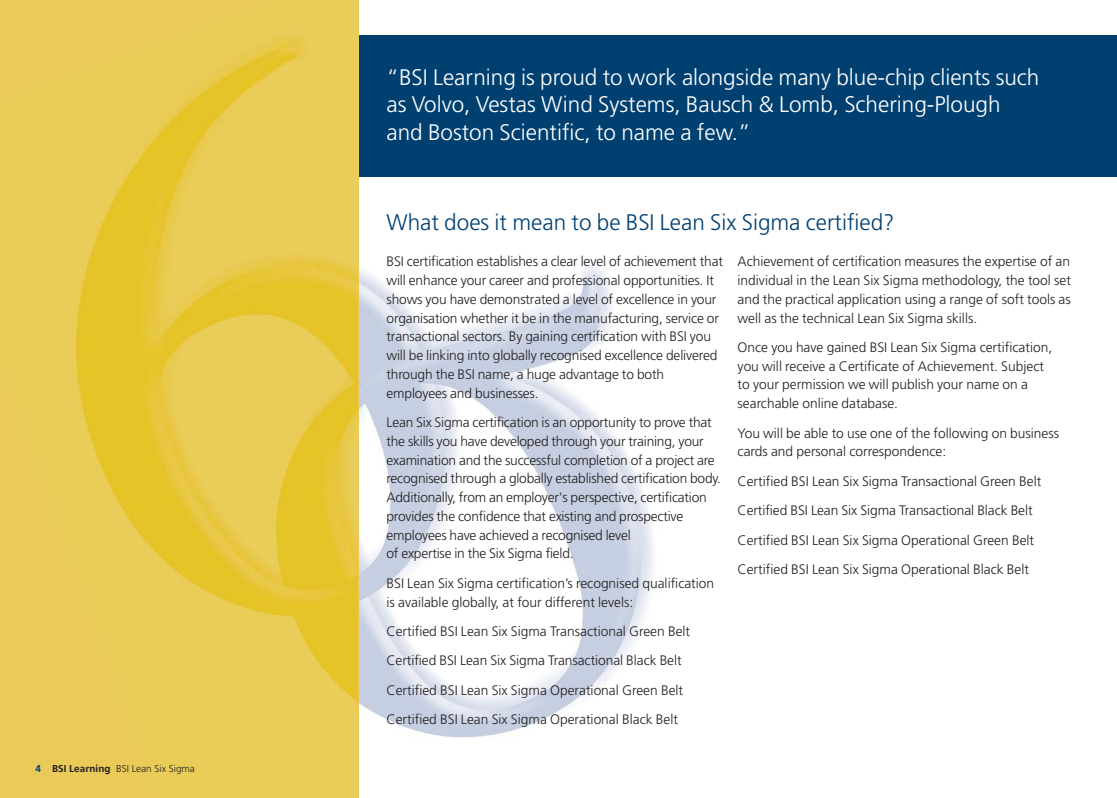
<style>
.page{position:relative;width:1117px;height:798px;background:#fff}
.page>*{position:absolute;margin:0;border:0;box-sizing:border-box;transform-origin:0 0}
.t1{font:300 22.5px/27.5px "Frutiger";color:#fff}
.t2{font:300 22.5px "Frutiger";color:#004071}
.t3{font:300 13.75px/18.8px "Frutiger";letter-spacing:-.01em;color:#231f20}
.t4{font:300 10px "Frutiger";color:#231f20}
.s1{font-weight:700;color:#004071}
.s2{font-weight:700}
</style>
<div class="page">
<img style="left:358px;top:0;width:295px;height:797px">
<div style="left:0;top:35px;width:1116px;height:142px;background:#004071"></div>
<img style="left:0;top:0;width:358px;height:797px">
<p class="t4" style="left:35px;top:764px;width:161px"><span class="s1">4</span> <span class="s2">BSI Learning</span> BSI Lean Six Sigma</p>
<h1 class="t1" style="left:386px;top:65px;width:654px">“BSI Learning is proud to work alongside many blue-chip clients such as Volvo, Vestas Wind Systems, Bausch &amp; Lomb, Schering-Plough and Boston Scientific, to name a few.”</h1>
<h1 class="t2" style="left:386px;top:213px;width:509px">What does it mean to be BSI Lean Six Sigma certified?</h1>
<p class="t3" style="left:386px;top:253px;width:338px">BSI certification establishes a clear level of achievement that will enhance your career and professional opportunities. It shows you have demonstrated a level of excellence in your organisation whether it be in the manufacturing, service or transactional sectors. By gaining certification with BSI you will be linking into globally recognised excellence delivered through the BSI name, a huge advantage to both employees and businesses.</p>
<p class="t3" style="left:386px;top:414px;width:336px">Lean Six Sigma certification is an opportunity to prove that the skills you have developed through your training, your examination and the successful completion of a project are recognised through a globally established certification body.<br>Additionally, from an employer's perspective, certification provides the confidence that existing and prospective employees have achieved a recognised level<br>of expertise in the Six Sigma field.</p>
<p class="t3" style="left:386px;top:574px;width:329px">BSI Lean Six Sigma certification’s recognised qualification is available globally, at four different levels:</p>
<p class="t3" style="left:386px;top:617px;width:305px;line-height:29.4px">Certified BSI Lean Six Sigma Transactional Green Belt Certified BSI Lean Six Sigma Transactional Black Belt Certified BSI Lean Six Sigma Operational Green Belt Certified BSI Lean Six Sigma Operational Black Belt</p>
<p class="t3" style="left:737px;top:253px;width:335px;text-align:justify">Achievement of certification measures the expertise of an individual in the Lean Six Sigma methodology, the tool set and the practical application using a range of soft tools as well as the technical Lean Six Sigma skills.</p>
<p class="t3" style="left:737px;top:339px;width:316px">Once you have gained BSI Lean Six Sigma certification, you will receive a Certificate of Achievement. Subject to your permission we will publish your name on a searchable online database.</p>
<p class="t3" style="left:737px;top:424px;width:323px">You will be able to use one of the following on business cards and personal correspondence:</p>
<p class="t3" style="left:737px;top:467px;width:305px;line-height:29.4px">Certified BSI Lean Six Sigma Transactional Green Belt Certified BSI Lean Six Sigma Transactional Black Belt Certified BSI Lean Six Sigma Operational Green Belt Certified BSI Lean Six Sigma Operational Black Belt</p>
</div>
